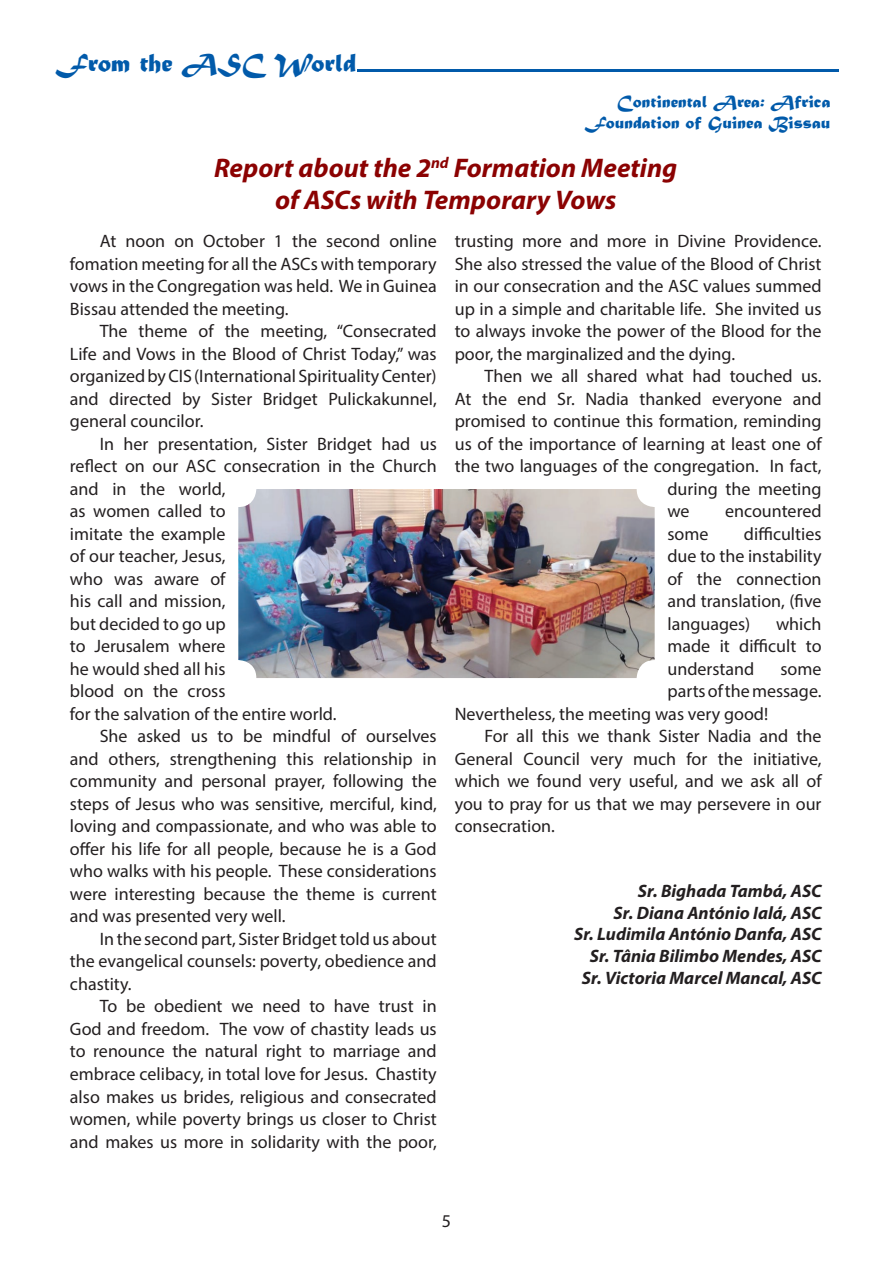
<style>
.page{position:relative;width:893px;height:1263px;background:#fff}
.page>*{position:absolute;margin:0;border:0;box-sizing:border-box;transform-origin:0 0}
.t1{font:italic 700 27px/32.4px "Myriad Pro";color:#8b0202;text-align:center}
.t2{font:27px "Matura MT Script Capitals";color:#015aaa}
.t3{font:18px/22.5px "Myriad Pro";color:#231f20;text-align:justify}
.t4{font:italic 700 18px/21.6px "Myriad Pro";color:#231f20;text-align:right}
.t5{font:18px/21.6px "Matura MT Script Capitals";color:#015aaa;text-align:right}
</style>
<div class="page">
<img style="left:238px;top:489px;width:417px;height:189px">
<svg style="left:357px;top:70px;width:482px;height:2px"></svg>
<h1 class="t2" style="left:55px;top:46px;width:303px">From the ASC World</h1>
<p class="t5" style="left:584px;top:92px;width:247px">Continental Area: Africa<br>Foundation of Guinea Bissau</p>
<h1 class="t1" style="left:214px;top:151px;width:465px">Report about the 2<sup>nd</sup> Formation Meeting of ASCs with Temporary Vows</h1>
<p class="t3" style="left:70px;top:230px;width:368px;text-indent:30px">At noon on October 1 the second online fomation meeting for all the ASCs with temporary vows in the Congregation was held. We in Guinea Bissau attended the meeting.</p>
<p class="t3" style="left:70px;top:320px;width:368px;text-indent:30px">The theme of the meeting, “Consecrated Life and Vows in the Blood of Christ Today,” was organized by CIS (International Spirituality Center) and directed by Sister Bridget Pulickakunnel, general councilor.</p>
<p class="t3" style="left:70px;top:432px;width:368px;text-align:left;text-indent:30px">In her presentation, Sister Bridget had us reflect on our ASC consecration in the Church and in the world,<br>as women called to<br>imitate the example<br>of our teacher, Jesus,<br>who was aware of<br>his call and mission,<br>but decided to go up<br>to Jerusalem where<br>he would shed all his<br>blood on the cross<br>for the salvation of the entire world.</p>
<p class="t3" style="left:70px;top:725px;width:368px;text-indent:30px">She asked us to be mindful of ourselves and others, strengthening this relationship in community and personal prayer, following the steps of Jesus who was sensitive, merciful, kind, loving and compassionate, and who was able to offer his life for all people, because he is a God who walks with his people. These considerations were interesting because the theme is current and was presented very well.</p>
<p class="t3" style="left:70px;top:927px;width:368px;text-indent:30px">In the second part, Sister Bridget told us about the evangelical counsels: poverty, obedience and chastity.</p>
<p class="t3" style="left:70px;top:995px;width:368px;text-indent:30px">To be obedient we need to have trust in God and freedom. The vow of chastity leads us to renounce the natural right to marriage and embrace celibacy, in total love for Jesus. Chastity also makes us brides, religious and consecrated women, while poverty brings us closer to Christ and makes us more in solidarity with the poor,</p>
<p class="t3" style="left:455px;top:230px;width:368px">trusting more and more in Divine Providence.<br>She also stressed the value of the Blood of Christ in our consecration and the ASC values summed up in a simple and charitable life. She invited us to always invoke the power of the Blood for the poor, the marginalized and the dying.</p>
<p class="t3" style="left:484px;top:365px;width:339px">Then we all shared what had touched us.</p>
<p class="t3" style="left:455px;top:387px;width:368px">At the end Sr. Nadia thanked everyone and</p>
<p class="t3" style="left:455px;top:410px;width:368px">promised to continue this formation, reminding</p>
<p class="t3" style="left:455px;top:432px;width:368px">us of the importance of learning at least one of</p>
<p class="t3" style="left:455px;top:455px;width:368px">the two languages of the congregation. In fact,</p>
<p class="t3" style="left:667px;top:477px;width:156px">during the meeting</p>
<p class="t3" style="left:667px;top:500px;width:24px">we</p>
<p class="t3" style="left:725px;top:500px;width:98px">encountered</p>
<p class="t3" style="left:667px;top:522px;width:43px">some</p>
<p class="t3" style="left:667px;top:522px;width:156px;text-indent:77px">difficulties due to the instability of the connection and translation, (five languages)</p>
<p class="t3" style="left:667px;top:612px;width:156px;text-indent:109px">which made it difficult to understand</p>
<p class="t3" style="left:780px;top:657px;width:43px">some</p>
<p class="t3" style="left:667px;top:680px;width:156px">parts of the message.</p>
<p class="t3" style="left:455px;top:702px;width:315px">Nevertheless, the meeting was very good!</p>
<p class="t3" style="left:484px;top:725px;width:338px">For all this we thank Sister Nadia and the</p>
<p class="t3" style="left:455px;top:747px;width:368px">General Council very much for the initiative,</p>
<p class="t3" style="left:455px;top:770px;width:368px">which we found very useful, and we ask all of</p>
<p class="t3" style="left:455px;top:792px;width:368px">you to pray for us that we may persevere in our</p>
<p class="t3" style="left:455px;top:815px;width:102px">consecration.</p>
<p class="t4" style="left:574px;top:880px;width:249px">Sr. Bighada Tambá, ASC<br>Sr. Diana António Ialá, ASC<br>Sr. Ludimila António Danfa, ASC<br>Sr. Tânia Bilimbo Mendes, ASC<br>Sr. Victoria Marcel Mancal, ASC</p>
<p class="t3" style="left:442px;top:1209px;width:11px">5</p>
</div>
